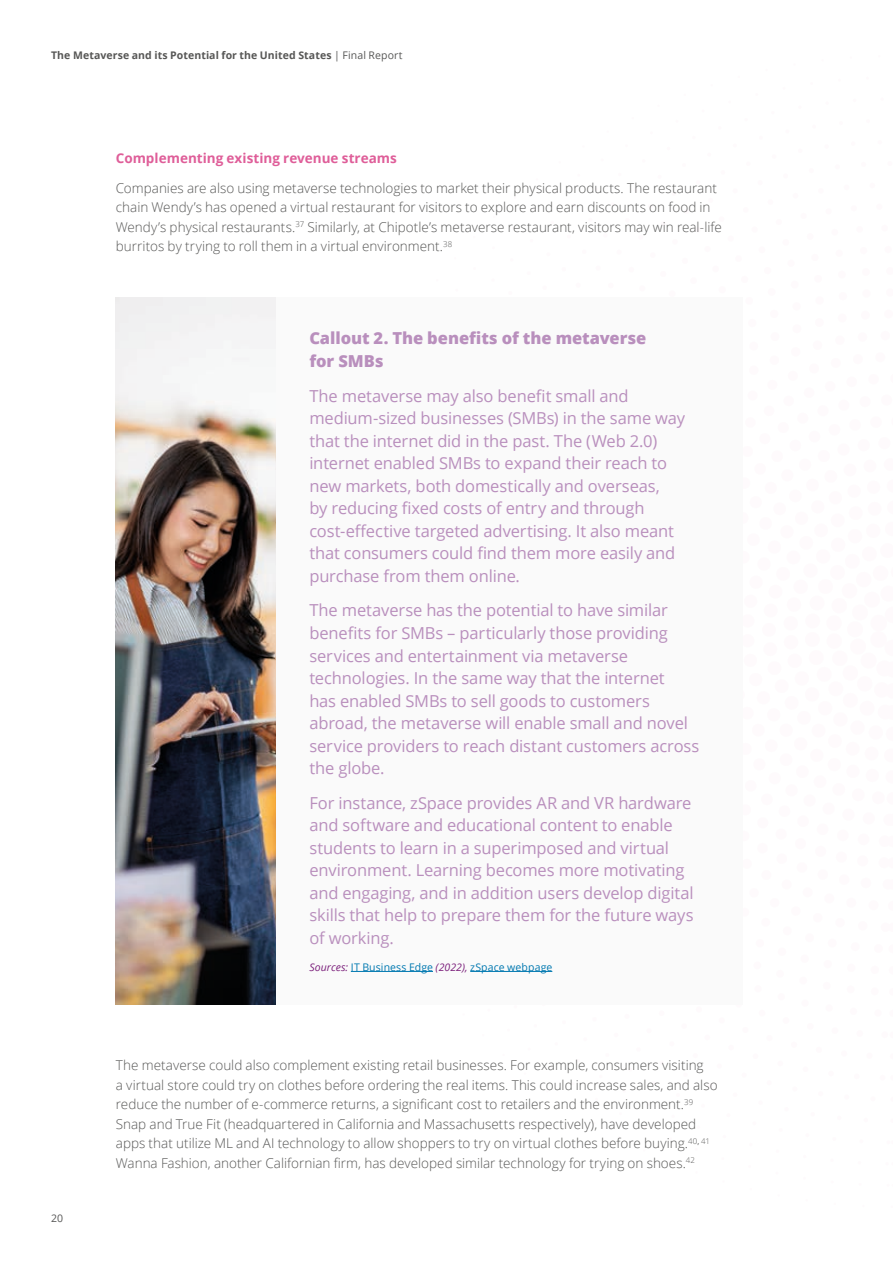
<style>
.page{position:relative;width:893px;height:1263px;background:#fff}
.page>*{position:absolute;margin:0;border:0;box-sizing:border-box;transform-origin:0 0}
.Quote_pullout_small{font:16.5px/22.5px "Open Sans";letter-spacing:-.01em;color:#b98fbd}
.Quote_pullout_small-2{font:800 16.5px/22.5px "Open Sans";letter-spacing:-.005em;color:#b98fbd}
.Body_copy__8_5_12pt{font:300 13.5px/19.5px "Open Sans";color:#575756}
.Subhead_A__8_5_12pt{font:700 13.5px "Open Sans";color:#df5e99}
.t1{font:700 10.5px "Open Sans";letter-spacing:.01em;color:#575756}
.Source{font:10.5px "Open Sans";letter-spacing:.01em;color:#0078b0}
.t2{font:10.5px "Open Sans";color:#575756}
.s1{font-weight:400}
.s2{font-style:italic;color:#7c217c}
</style>
<div class="page">
<div style="left:275px;top:297px;width:468px;height:708px;background:#fafafa"></div>
<img style="left:116px;top:297px;width:159px;height:708px">
<hr style="left:351px;top:971px;width:82px;height:1px;background:#0078b0">
<hr style="left:470px;top:971px;width:82px;height:1px;background:#0078b0">
<p class="t1" style="left:51px;top:48px;width:353px">The Metaverse and its Potential for the United States <span class="s1">| Final Report</span></p>
<p class="Subhead_A__8_5_12pt" style="left:116px;top:149px;width:282px">Complementing existing revenue streams</p>
<p class="Body_copy__8_5_12pt" style="left:116px;top:178px;width:608px">Companies are also using metaverse technologies to market their physical products. The restaurant chain Wendy’s has opened a virtual restaurant for visitors to explore and earn discounts on food in Wendy’s physical restaurants.<sup>37</sup> Similarly, at Chipotle’s metaverse restaurant, visitors may win real‑life burritos by trying to roll them in a virtual environment.<sup>38</sup></p>
<p class="Quote_pullout_small-2" style="left:309px;top:326px;width:339px">Callout 2. The benefits of the metaverse for SMBs</p>
<p class="Quote_pullout_small" style="left:309px;top:384px;width:377px">The metaverse may also benefit small and medium‑sized businesses (SMBs) in the same way that the internet did in the past. The (Web 2.0) internet enabled SMBs to expand their reach to new markets, both domestically and overseas,<br>by reducing fixed costs of entry and through cost‑effective targeted advertising. It also meant that consumers could find them more easily and purchase from them online.</p>
<p class="Quote_pullout_small" style="left:309px;top:599px;width:391px">The metaverse has the potential to have similar benefits for SMBs – particularly those providing services and entertainment via metaverse technologies. In the same way that the internet<br>has enabled SMBs to sell goods to customers abroad, the metaverse will enable small and novel service providers to reach distant customers across the globe.</p>
<p class="Quote_pullout_small" style="left:309px;top:791px;width:386px">For instance, zSpace provides AR and VR hardware and software and educational content to enable students to learn in a superimposed and virtual environment. Learning becomes more motivating and engaging, and in addition users develop digital skills that help to prepare them for the future ways of working.</p>
<p class="Source" style="left:309px;top:960px;width:244px"><span class="s2">Sources:</span> IT Business Edge <span class="s2">(2022),</span> zSpace webpage</p>
<p class="t2" style="left:51px;top:1211px;width:14px">20</p>
<p class="Body_copy__8_5_12pt" style="left:116px;top:1055px;width:603px">The metaverse could also complement existing retail businesses. For example, consumers visiting<br>a virtual store could try on clothes before ordering the real items. This could increase sales, and also reduce the number of e‑commerce returns, a significant cost to retailers and the environment.<sup>39<br></sup>Snap and True Fit (headquartered in California and Massachusetts respectively), have developed apps that utilize ML and AI technology to allow shoppers to try on virtual clothes before buying.<sup>40</sup><sup>,</sup> <sup>41<br></sup>Wanna Fashion, another Californian firm, has developed similar technology for trying on shoes.<sup>42</sup></p>
</div>
